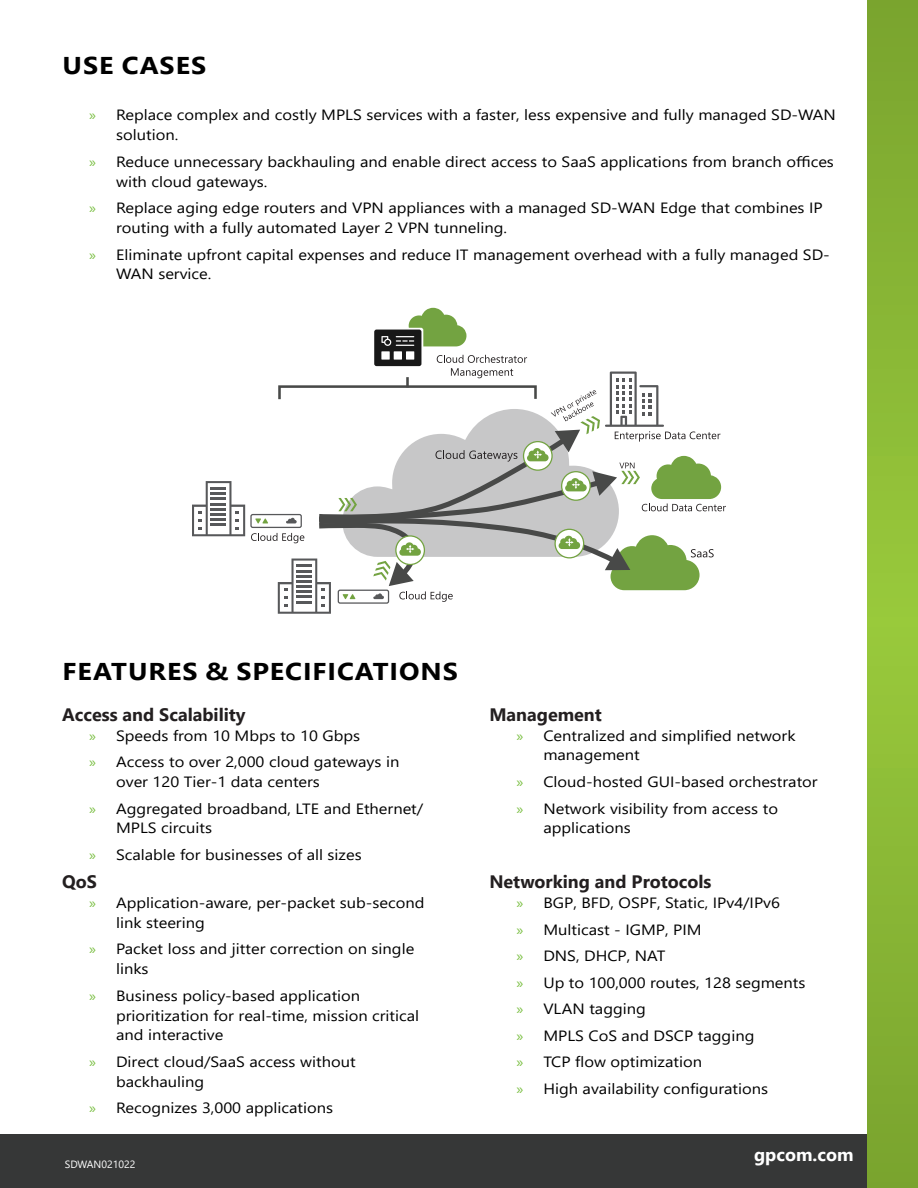
<style>
.page{position:relative;width:918px;height:1188px;background:#fff}
.page>*{position:absolute;margin:0;border:0;box-sizing:border-box;transform-origin:0 0}
.Sections{font:700 24.3px "Segoe UI";letter-spacing:.035em;color:#000;scale:1.11 1}
.Paragraph_Style_2{font:700 18px "Segoe UI";color:#231f20}
.t1{font:700 18px "Segoe UI";color:#fff}
.t2{font:14.85px/19.8px "Segoe UI";color:#000;scale:1.11 1}
.t3{font:10.5px "Segoe UI";color:#fff}
.s1{font-family:"Myriad Pro";color:#7abf42}
</style>
<div class="page">
<div style="left:0;top:1134px;width:918px;height:54px;background:#363737"></div>
<svg style="left:868px;top:0;width:50px;height:1188px;background:#88b634"></svg>
<div style="left:250px;top:514px;width:52px;height:14px;border:1px solid #57585a;border-radius:2px"></div>
<svg style="left:192px;top:481px;width:53px;height:55px"></svg>
<svg style="left:251px;top:308px;width:475px;height:306px"></svg>
<hr style="left:297px;top:601px;width:15px;height:3px;background:#57585a">
<p class="Sections" style="left:63px;top:42px;width:131px">USE CASES</p>
<p class="t2" style="left:116px;top:104px;width:650px;text-indent:-27px"><span class="s1">»</span> Replace complex and costly MPLS services with a faster, less expensive and fully managed SD-WAN solution.</p>
<p class="t2" style="left:116px;top:150px;width:648px;text-indent:-27px"><span class="s1">»</span> Reduce unnecessary backhauling and enable direct access to SaaS applications from branch offices with cloud gateways.</p>
<p class="t2" style="left:116px;top:197px;width:638px;text-indent:-27px"><span class="s1">»</span> Replace aging edge routers and VPN appliances with a managed SD-WAN Edge that combines IP routing with a fully automated Layer 2 VPN tunneling.</p>
<p class="t2" style="left:116px;top:243px;width:645px;text-indent:-27px"><span class="s1">»</span> Eliminate upfront capital expenses and reduce IT management overhead with a fully managed SD-<br>WAN service.</p>
<p class="Sections" style="left:63px;top:648px;width:358px">FEATURES &amp; SPECIFICATIONS</p>
<p class="Paragraph_Style_2" style="left:62px;top:697px;width:185px">Access and Scalability</p>
<p class="t2" style="left:89px;top:724px;width:246px"><span class="s1">»</span> Speeds from 10 Mbps to 10 Gbps</p>
<p class="t2" style="left:116px;top:751px;width:257px;text-indent:-27px"><span class="s1">»</span> Access to over 2,000 cloud gateways in over 120 Tier-1 data centers</p>
<p class="t2" style="left:116px;top:797px;width:278px;text-indent:-27px"><span class="s1">»</span> Aggregated broadband, LTE and Ethernet/<br>MPLS circuits</p>
<p class="t2" style="left:89px;top:843px;width:247px"><span class="s1">»</span> Scalable for businesses of all sizes</p>
<p class="Paragraph_Style_2" style="left:62px;top:865px;width:36px">QoS</p>
<p class="t2" style="left:116px;top:892px;width:279px;text-indent:-27px"><span class="s1">»</span> Application-aware, per-packet sub-second link steering</p>
<p class="t2" style="left:116px;top:938px;width:270px;text-indent:-27px"><span class="s1">»</span> Packet loss and jitter correction on single links</p>
<p class="t2" style="left:116px;top:984px;width:275px;text-indent:-27px"><span class="s1">»</span> Business policy-based application prioritization for real-time, mission critical and interactive</p>
<p class="t2" style="left:116px;top:1050px;width:217px;text-indent:-27px"><span class="s1">»</span> Direct cloud/SaaS access without backhauling</p>
<p class="t2" style="left:89px;top:1097px;width:221px"><span class="s1">»</span> Recognizes 3,000 applications</p>
<p class="Paragraph_Style_2" style="left:489px;top:697px;width:114px">Management</p>
<p class="t2" style="left:543px;top:724px;width:229px;text-indent:-27px"><span class="s1">»</span> Centralized and simplified network management</p>
<p class="t2" style="left:516px;top:770px;width:273px"><span class="s1">»</span> Cloud-hosted GUI-based orchestrator</p>
<p class="t2" style="left:543px;top:797px;width:213px;text-indent:-27px"><span class="s1">»</span> Network visibility from access to applications</p>
<p class="Paragraph_Style_2" style="left:489px;top:865px;width:224px">Networking and Protocols</p>
<p class="t2" style="left:516px;top:892px;width:239px"><span class="s1">»</span> BGP, BFD, OSPF, Static, IPv4/IPv6</p>
<p class="t2" style="left:516px;top:918px;width:168px"><span class="s1">»</span> Multicast - IGMP, PIM</p>
<p class="t2" style="left:516px;top:945px;width:136px"><span class="s1">»</span> DNS, DHCP, NAT</p>
<p class="t2" style="left:516px;top:971px;width:262px"><span class="s1">»</span> Up to 100,000 routes, 128 segments</p>
<p class="t2" style="left:516px;top:998px;width:118px"><span class="s1">»</span> VLAN tagging</p>
<p class="t2" style="left:516px;top:1024px;width:216px"><span class="s1">»</span> MPLS CoS and DSCP tagging</p>
<p class="t2" style="left:516px;top:1051px;width:169px"><span class="s1">»</span> TCP flow optimization</p>
<p class="t2" style="left:516px;top:1077px;width:228px"><span class="s1">»</span> High availability configurations</p>
<p class="t3" style="left:65px;top:1155px;width:72px">SDWAN021022</p>
<p class="t1" style="left:754px;top:1137px;width:101px">gpcom.com</p>
</div>
